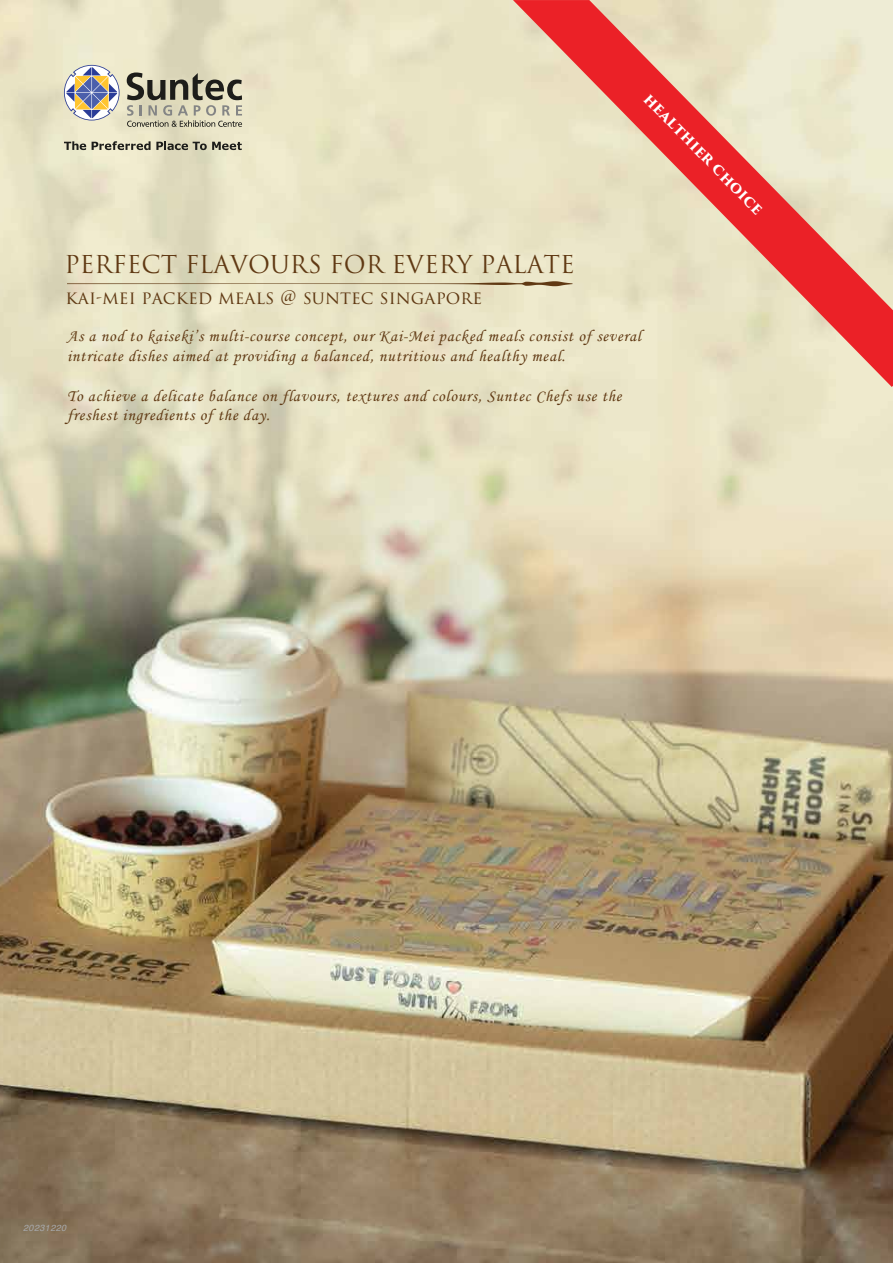
<style>
.page{position:relative;width:893px;height:1263px;background:#fff}
.page>*{position:absolute;margin:0;border:0;box-sizing:border-box;transform-origin:0 0}
.t1{font:24px "Trajan Pro 3";color:#603913}
.t2{font:18px "Trajan Pro 3";color:#603913}
.t3{font:16.5px/19.8px "Monotype Corsiva";letter-spacing:.05em;color:#603913}
.t4{font:700 15px "Trajan Pro 3";color:#fff}
.t5{font:italic 9px "Helvetica";letter-spacing:.05em;color:#a7a9ac}
</style>
<div class="page">
<img style="left:0;top:0;width:893px;height:1263px">
<svg style="left:513px;top:0;width:380px;height:387px;background:#e9c0aa"></svg>
<svg style="left:64px;top:65px;width:56px;height:55px"></svg>
<svg style="left:127px;top:72px;width:115px;height:55px;background:#afab96"></svg>
<svg style="left:64px;top:141px;width:22px;height:9px"></svg>
<svg style="left:92px;top:141px;width:150px;height:9px"></svg>
<svg style="left:67px;top:281px;width:505px;height:5px;background:#cdc1a1"></svg>
<h1 class="t1" style="left:64px;top:248px;width:512px">PERFECT FLAVOURS FOR EVERY PALATE</h1>
<p class="t2" style="left:66px;top:285px;width:418px">kai-mei packed meals @ suntec singapore</p>
<p class="t4" style="left:655px;top:88px;width:164px;rotate:46deg">healthier choice</p>
<p class="t3" style="left:67px;top:326px;width:575px">As a nod to kaiseki’s multi-course concept, our Kai-Mei packed meals consist of several intricate dishes aimed at providing a balanced, nutritious and healthy meal.</p>
<p class="t3" style="left:67px;top:386px;width:556px">To achieve a delicate balance on flavours, textures and colours, Suntec Chefs use the freshest ingredients of the day.</p>
<p class="t5" style="left:23px;top:1221px;width:45px">20231220</p>
</div>
